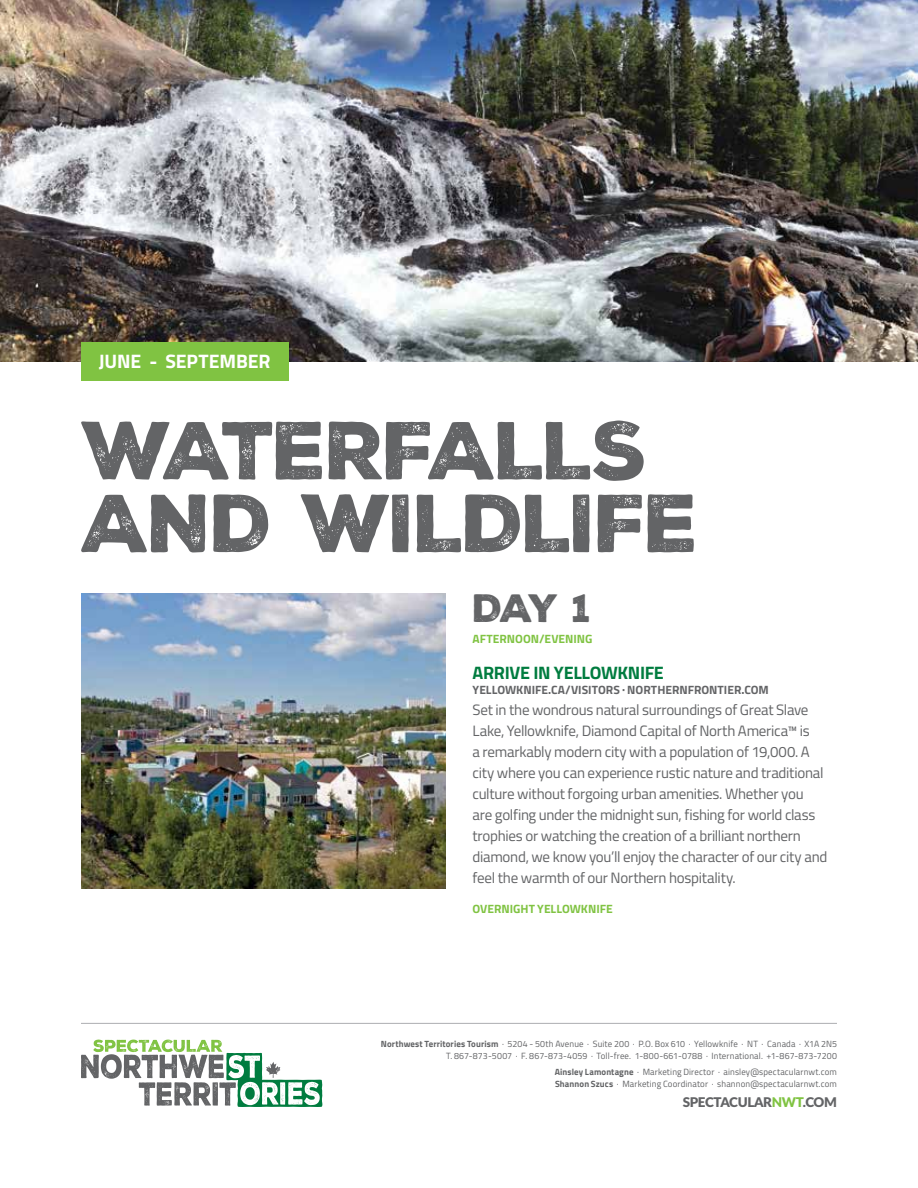
<style>
.page{position:relative;width:918px;height:1188px;background:#fff}
.page>*{position:absolute;margin:0;border:0;box-sizing:border-box;transform-origin:0 0}
.t1{font:79.5px/72.8px "Nexa Rust Sans Black 01";letter-spacing:-.05em;color:#636466}
.t2{font:38.25px "Nexa Rust Sans Black 01";color:#636466}
.t3{font:700 19.5px "Titillium Web";letter-spacing:-.005em;color:#fff}
.t4{font:700 18px "Titillium Web";letter-spacing:-.02em;color:#007c3f}
.t5{font:15px/21px "Titillium Web";letter-spacing:-.02em;color:#636466}
.t6{font:900 13.35px "Lato";letter-spacing:-.025em;color:#636466}
.t7{font:700 12px "Titillium Web";color:#636466}
.t8{font:700 12px "Titillium Web";color:#80c342}
.t9{font:9px/12px "Titillium Web";letter-spacing:.015em;color:#636466;text-align:right}
.s1{font-weight:700}
.s2{color:#80c342}
</style>
<div class="page">
<svg style="left:81px;top:1040px;width:241px;height:67px"></svg>
<hr style="left:81px;top:1023px;width:756px;height:1px;background:#acaeb1">
<img style="left:0;top:0;width:918px;height:361px">
<img style="left:81px;top:594px;width:365px;height:294px">
<div style="left:81px;top:342px;width:207px;height:39px;background:#80c342"></div>
<h3 class="t3" style="left:99px;top:347px;width:173px">JUNE - SEPTEMBER</h3>
<h1 class="t1" style="left:81px;top:415px;width:620px">WATERFALLS<br>AND WILDLIFE</h1>
<h2 class="t2" style="left:472px;top:582px;width:120px">DAY 1</h2>
<p class="t8" style="left:473px;top:629px;width:121px">AFTERNOON/EVENING</p>
<p class="t4" style="left:473px;top:659px;width:193px">ARRIVE IN YELLOWKNIFE</p>
<p class="t7" style="left:473px;top:680px;width:298px">YELLOWKNIFE.CA/VISITORS · NORTHERNFRONTIER.COM</p>
<p class="t5" style="left:472px;top:698px;width:356px">Set in the wondrous natural surroundings of Great Slave Lake, Yellowknife, Diamond Capital of North America™ is<br>a remarkably modern city with a population of 19,000. A city where you can experience rustic nature and traditional culture without forgoing urban amenities. Whether you<br>are golfing under the midnight sun, fishing for world class trophies or watching the creation of a brilliant northern diamond, we know you’ll enjoy the character of our city and feel the warmth of our Northern hospitality.</p>
<p class="t8" style="left:473px;top:899px;width:142px">OVERNIGHT YELLOWKNIFE</p>
<p class="t9" style="left:381px;top:1037px;width:458px"><span class="s1">Northwest Territories Tourism</span> · 5204 - 50th Avenue · Suite 200 · P.O. Box 610 · Yellowknife · NT · Canada · X1A 2N5<br>T. 867-873-5007 · F. 867-873-4059 · Toll-free. 1-800-661-0788 · International. +1-867-873-7200</p>
<p class="t9" style="left:555px;top:1066px;width:284px;text-align:left"><span class="s1">Ainsley Lamontagne</span> · Marketing Director · ainsley@spectacularnwt.com<br><span class="s1">Shannon Szucs</span> · Marketing Coordinator · shannon@spectacularnwt.com</p>
<p class="t6" style="left:683px;top:1092px;width:156px">SPECTACULAR<span class="s2">NWT</span>.COM</p>
</div>
